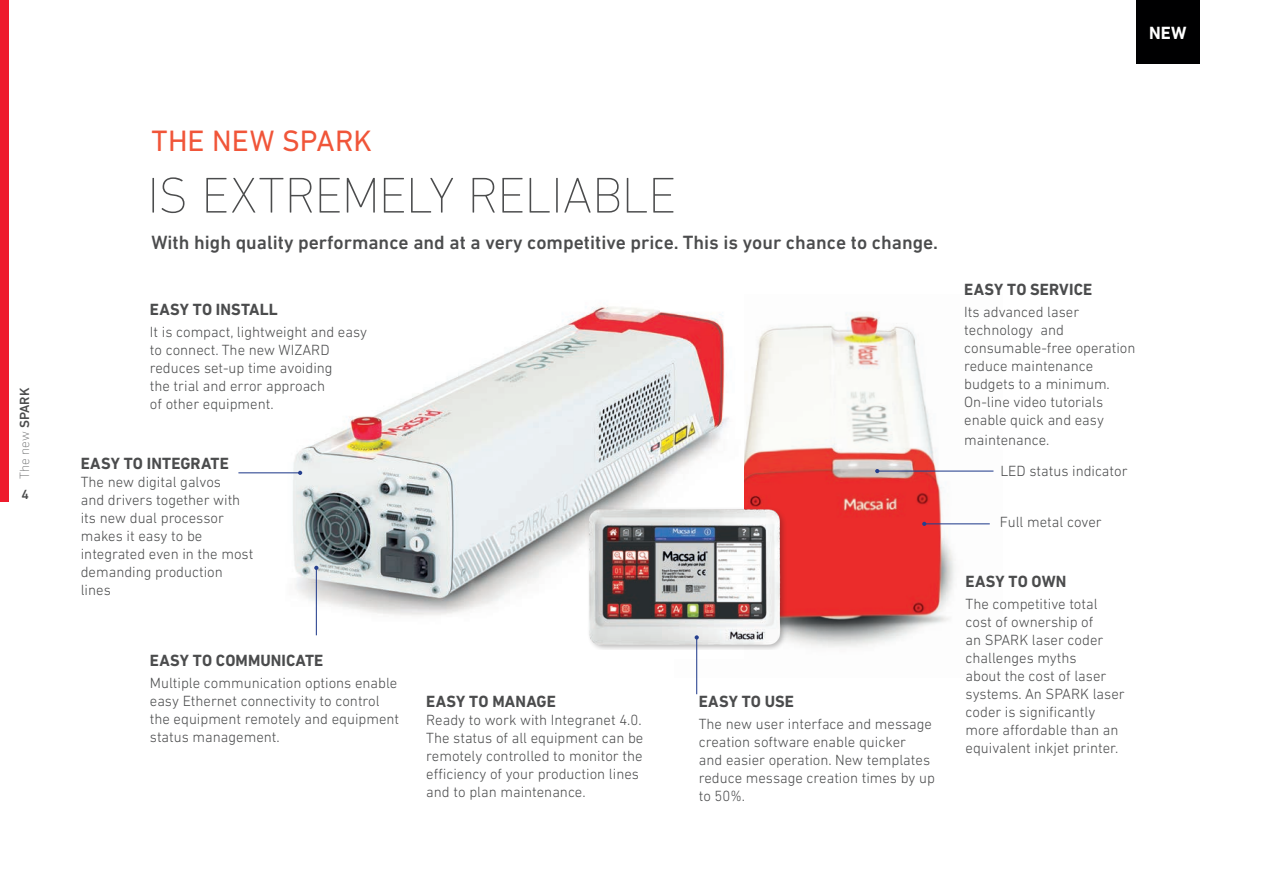
<style>
.page{position:relative;width:1263px;height:893px;background:#fff}
.page>*{position:absolute;margin:0;border:0;box-sizing:border-box;transform-origin:0 0}
.t1{font:200 51px "DIN Next LT Pro";letter-spacing:-.015em;color:#4b4c4d}
.t2{font:30px "DIN Next LT Pro";color:#f05539}
.t3{font:500 19.5px "DIN Next LT Pro";color:#4b4c4d}
.t4{font:700 18px "DIN Next LT Pro";color:#fff}
.t5{font:700 16.5px "DIN Next LT Pro";letter-spacing:.01em;color:#4b4c4d}
.t6{font:300 15px/18px "DIN Next LT Pro";color:#4b4c4d}
.t7{font:200 13.5px "DIN Next LT Pro";color:#4b4c4d}
.t8{font:500 13.5px "DIN Next LT Pro";color:#4b4c4d}
.s1{font-weight:500}
</style>
<div class="page">
<img style="left:697px;top:312px;width:297px;height:366px">
<img style="left:264px;top:305px;width:479px;height:354px">
<hr style="left:924px;top:523px;width:66px;height:1px;background:#253f8e">
<svg style="left:922px;top:522px;width:4px;height:4px"></svg>
<hr style="left:877px;top:471px;width:116px;height:1px;background:#253f8e">
<svg style="left:875px;top:469px;width:4px;height:4px"></svg>
<img style="left:581px;top:502px;width:207px;height:147px">
<hr style="left:696px;top:637px;width:1px;height:57px;background:#253f8e">
<svg style="left:695px;top:635px;width:4px;height:4px"></svg>
<div style="left:1136px;top:0;width:64px;height:64px;background:#000001"></div>
<hr style="left:238px;top:472px;width:62px;height:1px;background:#253f8e">
<svg style="left:298px;top:471px;width:4px;height:4px"></svg>
<hr style="left:316px;top:568px;width:1px;height:67px;background:#253f8e">
<svg style="left:314px;top:566px;width:4px;height:4px"></svg>
<div style="left:0;top:0;width:9px;height:501px;background:#ee1b2c"></div>
<p class="t7" style="left:17px;top:479px;width:93px;rotate:-90deg">The new <span class="s1">SPARK</span></p>
<p class="t8" style="left:22px;top:487px;width:9px">4</p>
<p class="t4" style="left:1149px;top:22px;width:39px">NEW</p>
<h2 class="t2" style="left:151px;top:124px;width:222px">THE NEW SPARK</h2>
<h1 class="t1" style="left:147px;top:166px;width:530px">IS EXTREMELY RELIABLE</h1>
<h3 class="t3" style="left:151px;top:231px;width:788px">With high quality performance and at a very competitive price. This is your chance to change.</h3>
<p class="t5" style="left:150px;top:300px;width:129px">EASY TO INSTALL</p>
<p class="t6" style="left:150px;top:323px;width:219px">It is compact, lightweight and easy to connect. The new WIZARD reduces set-up time avoiding<br>the trial and error approach<br>of other equipment.</p>
<p class="t5" style="left:81px;top:453px;width:150px">EASY TO INTEGRATE</p>
<p class="t6" style="left:81px;top:472px;width:174px">The new digital galvos<br>and drivers together with its new dual processor makes it easy to be integrated even in the most demanding production lines</p>
<p class="t5" style="left:150px;top:651px;width:175px">EASY TO COMMUNICATE</p>
<p class="t6" style="left:150px;top:674px;width:251px">Multiple communication options enable easy Ethernet connectivity to control the equipment remotely and equipment status management.</p>
<p class="t5" style="left:426px;top:691px;width:131px">EASY TO MANAGE</p>
<p class="t6" style="left:426px;top:710px;width:219px">Ready to work with Integranet 4.0.<br>The status of all equipment can be remotely controlled to monitor the efficiency of your production lines and to plan maintenance.</p>
<p class="t5" style="left:699px;top:691px;width:97px">EASY TO USE</p>
<p class="t6" style="left:699px;top:715px;width:238px">The new user interface and message creation software enable quicker<br>and easier operation. New templates reduce message creation times by up to 50%.</p>
<p class="t5" style="left:964px;top:280px;width:129px">EASY TO SERVICE</p>
<p class="t6" style="left:964px;top:303px;width:173px">Its advanced laser technology and consumable-free operation reduce maintenance budgets to a minimum.<br>On-line video tutorials enable quick and easy</p>
<p class="t6" style="left:964px;top:431px;width:87px">maintenance.</p>
<p class="t6" style="left:1000px;top:462px;width:129px">LED status indicator</p>
<p class="t6" style="left:1000px;top:513px;width:103px">Full metal cover</p>
<p class="t5" style="left:965px;top:572px;width:102px">EASY TO OWN</p>
<p class="t6" style="left:965px;top:595px;width:161px">The competitive total cost of ownership of<br>an SPARK laser coder challenges myths<br>about the cost of laser systems. An SPARK laser coder is significantly more affordable than an equivalent inkjet printer.</p>
</div>
